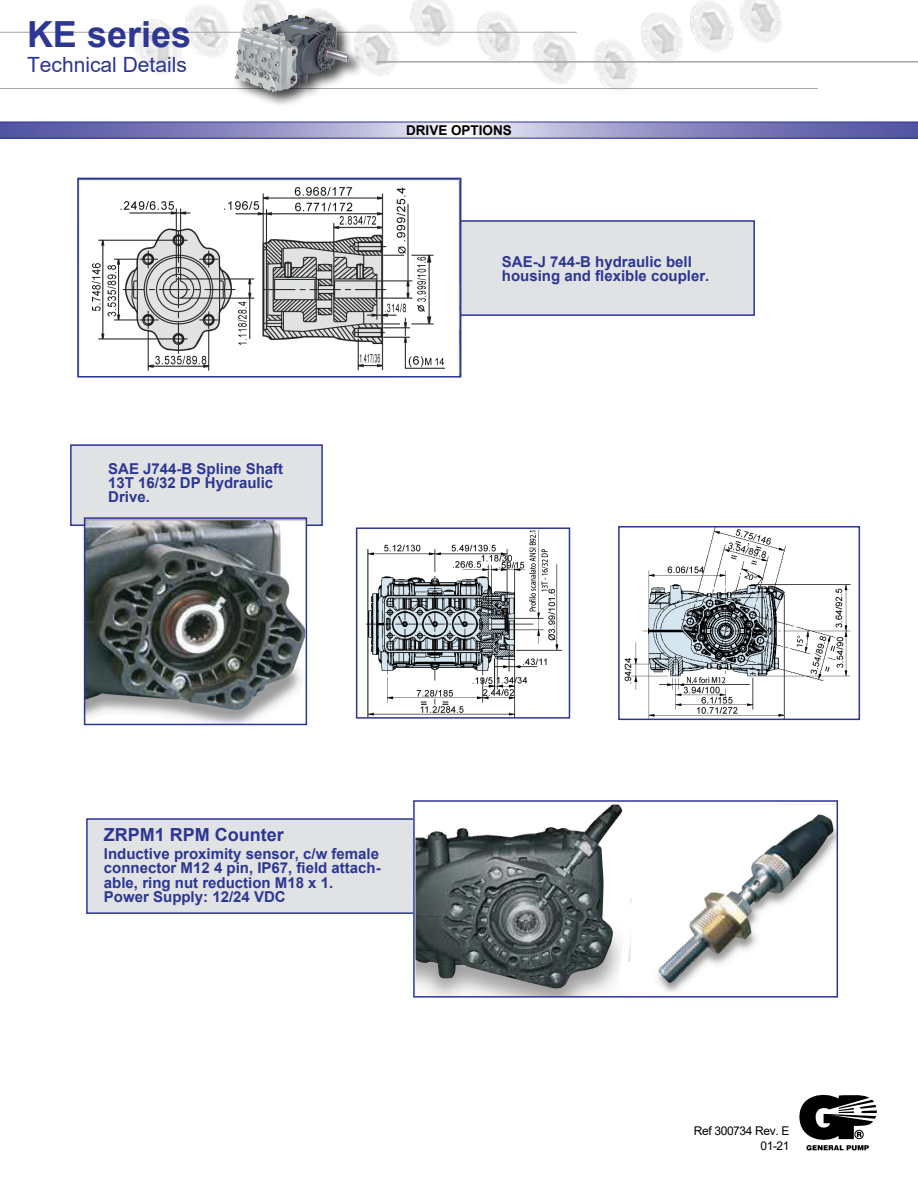
<style>
.page{position:relative;width:918px;height:1188px;background:#fff}
.page>*{position:absolute;margin:0;border:0;box-sizing:border-box;transform-origin:0 0}
.t1{font:700 36px "Arial";color:#2c3693}
.t2{font:21px "Arial";color:#2c3693}
.t3{font:700 18px "Arial";color:#2c3693}
.t4{font:700 15px/14.2px "Arial";color:#2c3693}
.t5{font:700 13.5px "Arial";color:#000}
.t6{font:12px/15px "Arial";letter-spacing:-.035em;color:#000;text-align:right}
</style>
<div class="page">
<div style="left:86px;top:818px;width:337px;height:96px;background:#e0e2e4;border:2px solid #2c3693"></div>
<img style="left:690px;top:0;width:92px;height:49px">
<hr style="left:0;top:88px;width:818px;height:1px;background:#a9a3a1">
<hr style="left:377px;top:61px;width:541px;height:2px;background:#a9a3a1">
<hr style="left:0;top:32px;width:577px;height:1px;background:#a9a3a1">
<div style="left:232px;top:12px;width:134px;height:96px;background:#000;opacity:.75"></div>
<img style="left:236px;top:15px;width:52px;height:58px">
<svg style="left:0;top:122px;width:918px;height:17px;background:#8a89c1"></svg>
<div style="left:419px;top:220px;width:336px;height:96px;background:#e0e2e4;border:2px solid #2c3693"></div>
<img style="left:91px;top:187px;width:367px;height:184px">
<div style="left:77px;top:178px;width:384px;height:200px;border:2px solid #2c3693"></div>
<div style="left:70px;top:444px;width:253px;height:82px;background:#e0e2e4;border:2px solid #2c3693"></div>
<img style="left:87px;top:520px;width:217px;height:202px">
<div style="left:84px;top:517px;width:223px;height:208px;border:2px solid #2c3693"></div>
<img style="left:365px;top:530px;width:198px;height:186px">
<div style="left:356px;top:527px;width:214px;height:192px;border:2px solid #2c3693"></div>
<img style="left:624px;top:529px;width:227px;height:188px">
<div style="left:618px;top:526px;width:242px;height:194px;border:2px solid #2c3693"></div>
<img style="left:416px;top:804px;width:419px;height:191px">
<div style="left:413px;top:800px;width:425px;height:198px;border:2px solid #2c3693"></div>
<svg style="left:807px;top:1094px;width:59px;height:57px"></svg>
<svg style="left:799px;top:1095px;width:78px;height:55px"></svg>
<h1 class="t1" style="left:27px;top:9px;width:166px">KE series</h1>
<h2 class="t2" style="left:27px;top:51px;width:161px">Technical Details</h2>
<p class="t4" style="left:108px;top:462px;width:177px">SAE J744-B Spline Shaft<br>13T 16/32 DP Hydraulic<br>Drive.</p>
<p class="t5" style="left:406px;top:121px;width:107px">DRIVE OPTIONS</p>
<p class="t4" style="left:502px;top:254px;width:209px">SAE-J 744-B hydraulic bell housing and flexible coupler.</p>
<p class="t3" style="left:104px;top:822px;width:182px">ZRPM1 RPM Counter</p>
<p class="t4" style="left:104px;top:847px;width:278px">Inductive proximity sensor, c/w female connector M12 4 pin, IP67, field attach&shy;able, ring nut reduction M18 x 1.<br>Power Supply: 12/24 VDC</p>
<p class="t6" style="left:694px;top:1124px;width:97px">Ref 300734 Rev. E<br>01-21</p>
</div>
